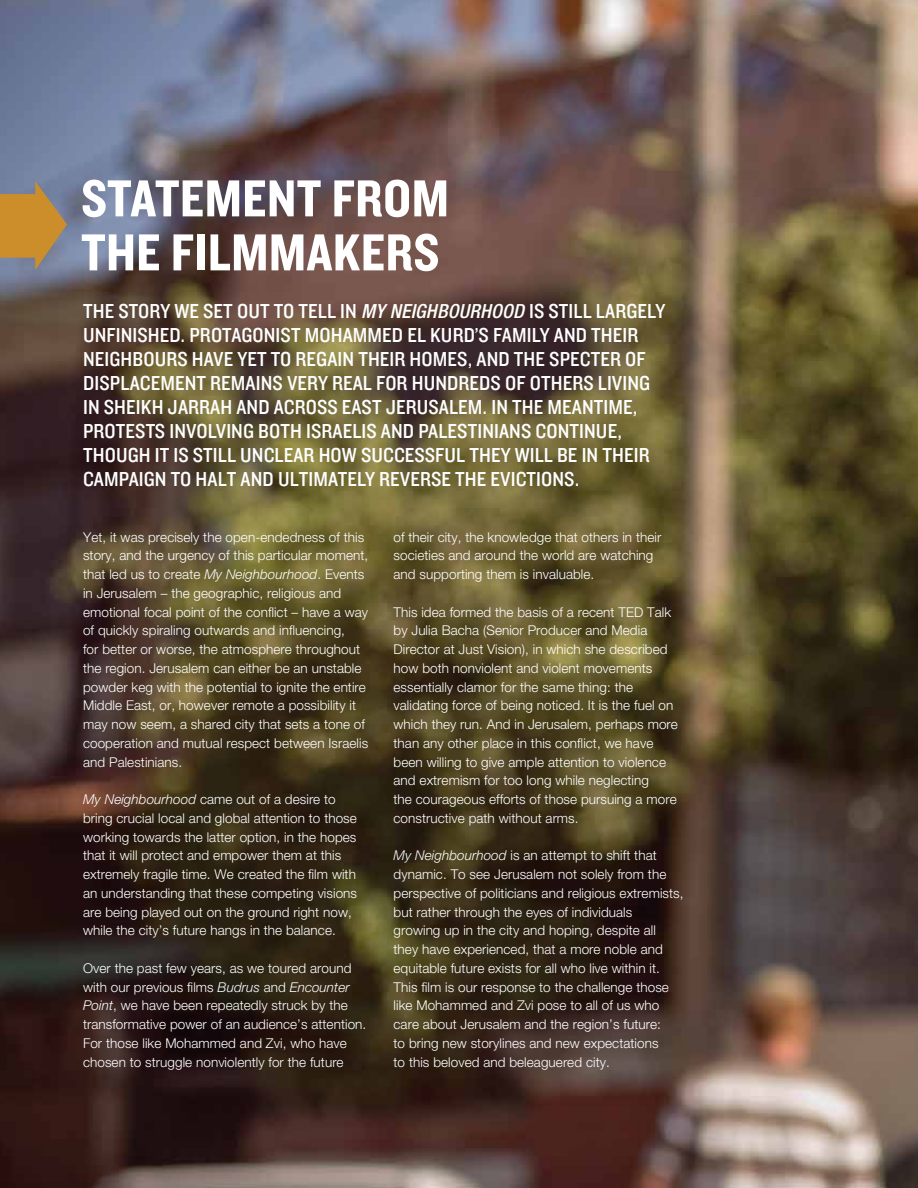
<style>
.page{position:relative;width:918px;height:1188px;background:#fff}
.page>*{position:absolute;margin:0;border:0;box-sizing:border-box;transform-origin:0 0}
.t1{font:54px/54px "Knockout HTF50 Welterweight";letter-spacing:.01em;color:#fff}
.t2{font:21px/24px "Knockout HTF30 Junior Welterwt";letter-spacing:.005em;color:#fff}
.t3{font:300 13.5px/18.8px "Helvetica Neue";letter-spacing:.005em;color:#fff}
.s1{font-family:"Helvetica Neue";font-weight:500;font-style:italic;font-stretch:condensed;font-size:19.5px}
.s2{font-style:italic}
</style>
<div class="page">
<img style="left:0;top:0;width:918px;height:1188px">
<svg style="left:0;top:181px;width:67px;height:89px;background:#aa8958"></svg>
<h1 class="t1" style="left:81px;top:173px;width:369px">STATEMENT FROM<br>THE FILMMAKERS</h1>
<p class="t2" style="left:83px;top:299px;width:584px">THE STORY WE SET OUT TO TELL IN <span class="s1">MY NEIGHBOURHOOD</span> IS STILL LARGELY UNFINISHED. PROTAGONIST MOHAMMED EL KURD’S FAMILY AND THEIR NEIGHBOURS HAVE YET TO REGAIN THEIR HOMES, AND THE SPECTER OF DISPLACEMENT REMAINS VERY REAL FOR HUNDREDS OF OTHERS LIVING IN SHEIKH JARRAH AND ACROSS EAST JERUSALEM. IN THE MEANTIME, PROTESTS INVOLVING BOTH ISRAELIS AND PALESTINIANS CONTINUE, THOUGH IT IS STILL UNCLEAR HOW SUCCESSFUL THEY WILL BE IN THEIR CAMPAIGN TO HALT AND ULTIMATELY REVERSE THE EVICTIONS.</p>
<p class="t3" style="left:83px;top:527px;width:287px">Yet, it was precisely the open-endedness of this story, and the urgency of this particular moment, that led us to create <span class="s2">My Neighbourhood</span>. Events in Jerusalem – the geographic, religious and emotional focal point of the conflict – have a way of quickly spiraling outwards and influencing,<br>for better or worse, the atmosphere throughout the region. Jerusalem can either be an unstable powder keg with the potential to ignite the entire Middle East, or, however remote a possibility it may now seem, a shared city that sets a tone of cooperation and mutual respect between Israelis and Palestinians.</p>
<p class="t3" style="left:83px;top:790px;width:275px"><span class="s2">My Neighbourhood</span> came out of a desire to bring crucial local and global attention to those working towards the latter option, in the hopes that it will protect and empower them at this extremely fragile time. We created the film with an understanding that these competing visions are being played out on the ground right now, while the city’s future hangs in the balance.</p>
<p class="t3" style="left:83px;top:958px;width:285px">Over the past few years, as we toured around with our previous films <span class="s2">Budrus</span> and <span class="s2">Encounter Point</span>, we have been repeatedly struck by the transformative power of an audience’s attention.<br>For those like Mohammed and Zvi, who have chosen to struggle nonviolently for the future</p>
<p class="t3" style="left:394px;top:527px;width:269px">of their city, the knowledge that others in their societies and around the world are watching and supporting them is invaluable.</p>
<p class="t3" style="left:394px;top:602px;width:286px">This idea formed the basis of a recent TED Talk by Julia Bacha (Senior Producer and Media Director at Just Vision), in which she described how both nonviolent and violent movements essentially clamor for the same thing: the validating force of being noticed. It is the fuel on which they run. And in Jerusalem, perhaps more than any other place in this conflict, we have been willing to give ample attention to violence and extremism for too long while neglecting<br>the courageous efforts of those pursuing a more constructive path without arms.</p>
<p class="t3" style="left:394px;top:846px;width:291px"><span class="s2">My Neighbourhood</span> is an attempt to shift that dynamic. To see Jerusalem not solely from the perspective of politicians and religious extremists, but rather through the eyes of individuals<br>growing up in the city and hoping, despite all they have experienced, that a more noble and equitable future exists for all who live within it.<br>This film is our response to the challenge those like Mohammed and Zvi pose to all of us who care about Jerusalem and the region’s future:<br>to bring new storylines and new expectations<br>to this beloved and beleaguered city.</p>
</div>
